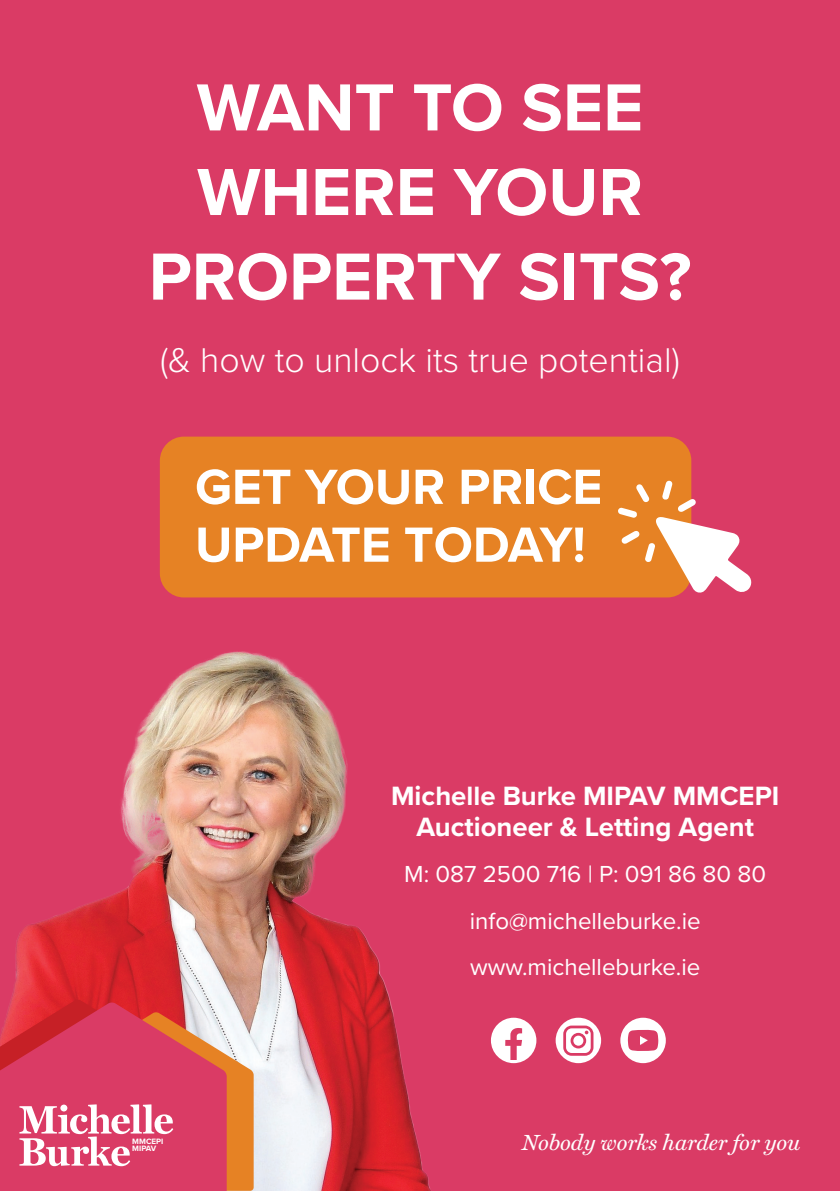
<style>
.page{position:relative;width:840px;height:1191px;background:#fff}
.page>*{position:absolute;margin:0;border:0;box-sizing:border-box;transform-origin:0 0}
.t1{font:700 69px/84.6px "Proxima Nova";color:#fff;text-align:center}
.t2{font:700 51.2px/57.8px "Proxima Nova";color:#fff}
.t3{font:300 35.6px "Proxima Nova";color:#fff}
.t4{font:700 27.4px/31px "Proxima Nova";color:#fff;text-align:center}
.t5{font:24px/46.4px "Proxima Nova";color:#fff;text-align:center}
.t6{font:italic 22px "Miller Text";color:#fff}
.t7{font:700 8px/7px "Proxima Nova";color:#fff}
</style>
<div class="page">
<div style="left:0;top:0;width:839px;height:1191px;background:#da3b65"></div>
<div style="left:160px;top:436px;width:531px;height:161px;background:#e68224;border-radius:24px"></div>
<img style="left:11px;top:651px;width:420px;height:540px">
<svg style="left:620px;top:1017px;width:45px;height:46px"></svg>
<svg style="left:491px;top:1017px;width:45px;height:46px"></svg>
<svg style="left:555px;top:1017px;width:45px;height:46px"></svg>
<svg style="left:618px;top:480px;width:134px;height:113px"></svg>
<svg style="left:0;top:999px;width:253px;height:191px"></svg>
<h1 class="t1" style="left:149px;top:64px;width:544px">WANT TO SEE<br>WHERE YOUR<br>PROPERTY SITS?</h1>
<h3 class="t3" style="left:160px;top:334px;width:521px">(&amp; how to unlock its true potential)</h3>
<h2 class="t2" style="left:195px;top:457px;width:408px">GET YOUR PRICE<br>UPDATE TODAY!</h2>
<p class="t7" style="left:132px;top:1138px;width:33px">MMCEPI<br>MIPAV</p>
<p class="t4" style="left:391px;top:779px;width:389px">Michelle Burke MIPAV MMCEPI<br>Auctioneer &amp; Letting Agent</p>
<p class="t5" style="left:404px;top:850px;width:363px">M: 087 2500 716 | P: 091 86 80 80 info@michelleburke.ie www.michelleburke.ie</p>
<p class="t6" style="left:522px;top:1125px;width:279px">Nobody works harder for you</p>
</div>
